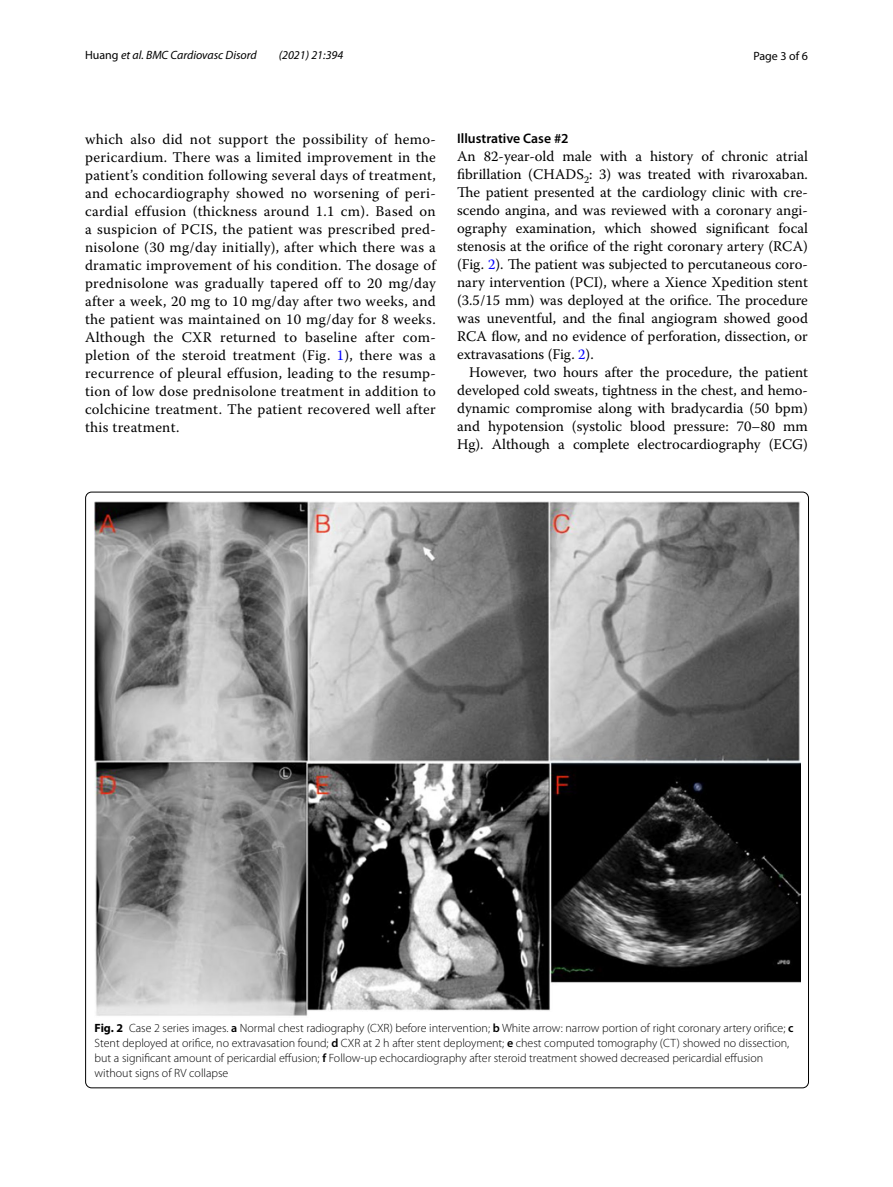
<style>
.page{position:relative;width:893px;height:1187px;background:#fff}
.page>*{position:absolute;margin:0;border:0;box-sizing:border-box;transform-origin:0 0}
.t1{font:14.7px/18px "Warnock Pro";color:#000;text-align:justify}
.t2{font:600 13.8px "Myriad Pro";color:#000}
.t3{font:300 12px/15px "Myriad Pro";color:#000}
.t4{font:italic 12px "Myriad Pro";color:#000}
.t5{font:12px "Myriad Pro";color:#000}
.s1{font-style:normal}
.s2{color:#00f}
.s3{font-weight:700}
.s4{font-weight:600}
</style>
<div class="page">
<img style="left:94px;top:501px;width:706px;height:515px">
<p class="t4" style="left:85px;top:48px;width:173px"><span class="s1">Huang</span> et al. BMC Cardiovasc Disord</p>
<p class="t4" style="left:279px;top:48px;width:66px">(2021) 21:394</p>
<p class="t5" style="left:753px;top:48px;width:56px">Page 3 of 6</p>
<p class="t1" style="left:85px;top:130px;width:352px">which also did not support the possibility of hemo&shy;pericardium. There was a limited improvement in the patient’s condition following several days of treatment, and echocardiography showed no worsening of peri&shy;cardial effusion (thickness around 1.1 cm). Based on a suspicion of PCIS, the patient was prescribed pred&shy;nisolone (30 mg/day initially), after which there was a dramatic improvement of his condition. The dosage of prednisolone was gradually tapered off to 20 mg/day after a week, 20 mg to 10 mg/day after two weeks, and the patient was maintained on 10 mg/day for 8 weeks.<br>Although the CXR returned to baseline after com&shy;pletion of the steroid treatment (Fig. <span class="s2">1</span>), there was a recurrence of pleural effusion, leading to the resump&shy;tion of low dose prednisolone treatment in addition to colchicine treatment. The patient recovered well after this treatment.</p>
<p class="t2" style="left:457px;top:130px;width:113px">Illustrative Case #2</p>
<p class="t1" style="left:457px;top:147px;width:352px">An 82-year-old male with a history of chronic atrial fibrillation (CHADS<sub>2</sub>: 3) was treated with rivaroxaban.<br>The patient presented at the cardiology clinic with cre&shy;scendo angina, and was reviewed with a coronary angi&shy;ography examination, which showed significant focal stenosis at the orifice of the right coronary artery (RCA) (Fig. <span class="s2">2</span>). The patient was subjected to percutaneous coro&shy;nary intervention (PCI), where a Xience Xpedition stent (3.5/15 mm) was deployed at the orifice. The procedure was uneventful, and the final angiogram showed good RCA flow, and no evidence of perforation, dissection, or extravasations (Fig. <span class="s2">2</span>).</p>
<p class="t1" style="left:457px;top:363px;width:352px;text-indent:12px">However, two hours after the procedure, the patient developed cold sweats, tightness in the chest, and hemo&shy;dynamic compromise along with bradycardia (50 bpm) and hypotension (systolic blood pressure: 70–80 mm Hg). Although a complete electrocardiography (ECG)</p>
<p class="t3" style="left:95px;top:1021px;width:700px"><span class="s3">Fig. 2</span> Case 2 series images. <span class="s4">a</span> Normal chest radiography (CXR) before intervention; <span class="s4">b</span> White arrow: narrow portion of right coronary artery orifice; <span class="s4">c </span>Stent deployed at orifice, no extravasation found; <span class="s4">d</span> CXR at 2 h after stent deployment; <span class="s4">e</span> chest computed tomography (CT) showed no dissection, but a significant amount of pericardial effusion; <span class="s4">f</span> Follow-up echocardiography after steroid treatment showed decreased pericardial effusion without signs of RV collapse</p>
</div>
